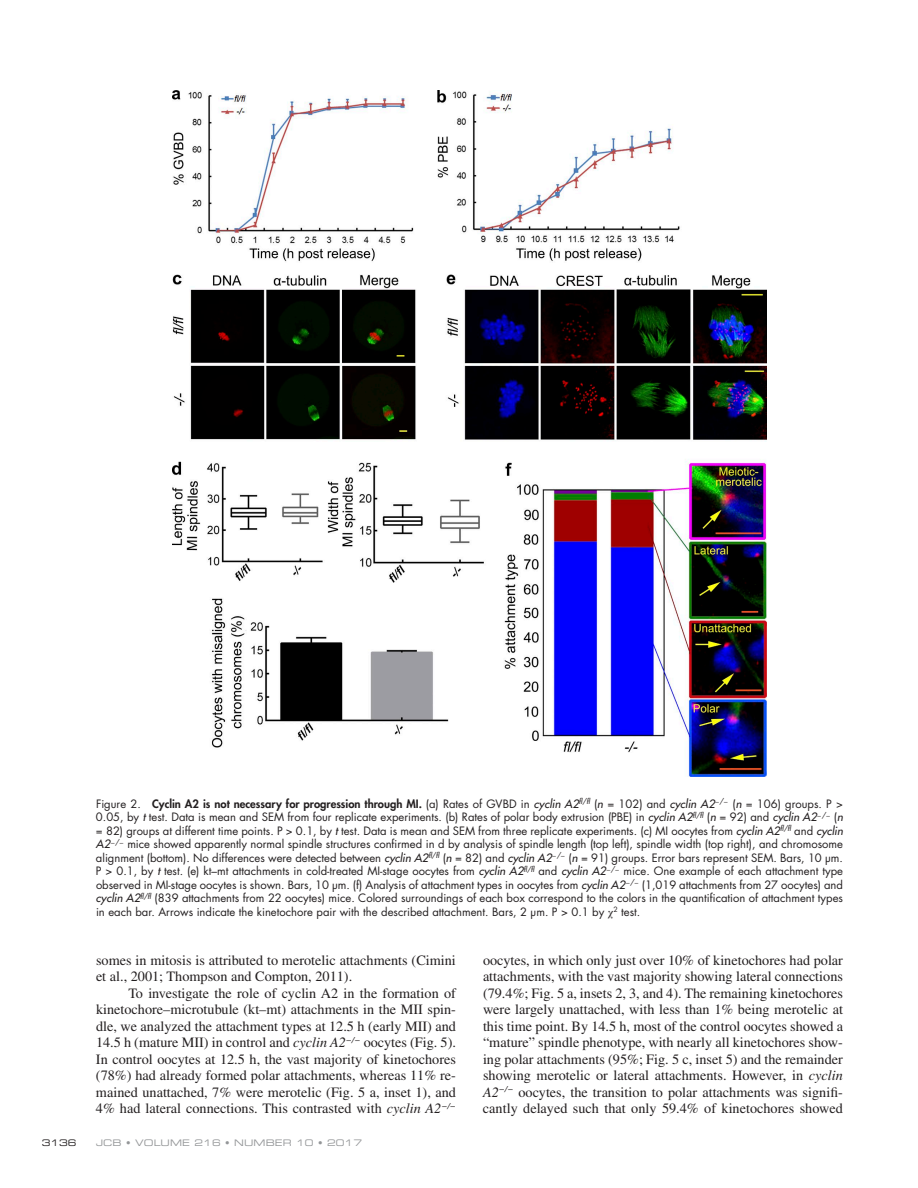
<style>
.page{position:relative;width:918px;height:1188px;background:#fff}
.page>*{position:absolute;margin:0;border:0;box-sizing:border-box;transform-origin:0 0}
.t1{font:14.25px/16.5px "Times LT Std";color:#231f20;text-align:justify}
.t2{font:11.25px/13.5px "Futura Std";color:#231f20;text-align:justify}
.t3{font:9px "Eurostile LT Std Ex 2";letter-spacing:.01em;color:#949698}
.t4{font:9px "Eurostile LT Std Ex 2";color:#231f20}
.s1{font-weight:800}
.s2{font-weight:500;font-style:italic}
.s3{font-family:"STIX General"}
.s4{font-style:italic}
</style>
<div class="page">
<img style="left:172px;top:90px;width:595px;height:686px">
<p class="t2" style="left:96px;top:797px;width:749px">Figure 2. <span class="s1">Cyclin A2 is not necessary for progression through MI.</span> (a) Rates of GVBD in <span class="s2">cyclin A2</span><sup>fl/fl</sup> (<span class="s2">n</span> = 102) and <span class="s2">cyclin A2</span><sup>−</sup><sup>/</sup><sup>−</sup> (<span class="s2">n</span> = 106) groups. P &gt; 0.05, by <span class="s2">t</span> test. Data is mean and SEM from four replicate experiments. (b) Rates of polar body extrusion (PBE) in <span class="s2">cyclin A2</span><sup>fl/fl</sup> (<span class="s2">n</span> = 92) and <span class="s2">cyclin A2</span><sup>−</sup><sup>/</sup><sup>−</sup> (<span class="s2">n </span>= 82) groups at different time points. P &gt; 0.1, by <span class="s2">t</span> test. Data is mean and SEM from three replicate experiments. (c) MI oocytes from <span class="s2">cyclin A2</span><sup>fl/fl</sup> and <span class="s2">cyclin A2</span><sup>−</sup><sup>/</sup><sup>−</sup> mice showed apparently normal spindle structures confirmed in d by analysis of spindle length (top left), spindle width (top right), and chromosome alignment (bottom). No differences were detected between <span class="s2">cyclin A2</span><sup>fl/fl</sup> (<span class="s2">n</span> = 82) and <span class="s2">cyclin A2</span><sup>−</sup><sup>/</sup><sup>−</sup> (<span class="s2">n</span> = 91) groups. Error bars represent SEM. Bars, 10 µm.<br>P &gt; 0.1, by <span class="s2">t</span> test. (e) kt–mt attachments in cold-treated MI-stage oocytes from <span class="s2">cyclin A2</span><sup>fl/fl</sup> and <span class="s2">cyclin A2</span><sup>−</sup><sup>/</sup><sup>−</sup> mice. One example of each attachment type observed in MI-stage oocytes is shown. Bars, 10 µm. (f) Analysis of attachment types in oocytes from <span class="s2">cyclin A2</span><sup>−</sup><sup>/</sup><sup>−</sup> (1,019 attachments from 27 oocytes) and <span class="s2">cyclin A2</span><sup>fl/fl</sup> (839 attachments from 22 oocytes) mice. Colored surroundings of each box correspond to the colors in the quantification of attachment types in each bar. Arrows indicate the kinetochore pair with the described attachment. Bars, 2 µm. P &gt; 0.1 by <span class="s3">χ</span><sup>2</sup> test.</p>
<p class="t1" style="left:96px;top:951px;width:361px">somes in mitosis is attributed to merotelic attachments (Cimini et al., 2001; Thompson and Compton, 2011).</p>
<p class="t1" style="left:96px;top:984px;width:362px;text-indent:32px">To investigate the role of cyclin A2 in the formation of kinetochore–microtubule (kt–mt) attachments in the MII spin&shy;dle, we analyzed the attachment types at 12.5 h (early MII) and 14.5 h (mature MII) in control and <span class="s4">cyclin A2</span><sup>−</sup><sup>/</sup><sup>−</sup> oocytes (Fig. 5).<br>In control oocytes at 12.5 h, the vast majority of kinetochores (78%) had already formed polar attachments, whereas 11% re&shy;mained unattached, 7% were merotelic (Fig. 5 a, inset 1), and 4% had lateral connections. This contrasted with <span class="s4">cyclin A2</span><sup>−</sup><sup>/</sup><sup>−</sup></p>
<p class="t4" style="left:42px;top:1136px;width:36px">3136</p>
<p class="t3" style="left:96px;top:1136px;width:268px">JCB • VOLUME 216 • NUMBER 10 • 2017</p>
<p class="t1" style="left:483px;top:951px;width:362px">oocytes, in which only just over 10% of kinetochores had polar attachments, with the vast majority showing lateral connections (79.4%; Fig. 5 a, insets 2, 3, and 4). The remaining kinetochores were largely unattached, with less than 1% being merotelic at this time point. By 14.5 h, most of the control oocytes showed a “mature” spindle phenotype, with nearly all kinetochores show&shy;ing polar attachments (95%; Fig. 5 c, inset 5) and the remainder showing merotelic or lateral attachments. However, in <span class="s4">cyclin A2</span><sup>−</sup><sup>/</sup><sup>−</sup> oocytes, the transition to polar attachments was signifi&shy;cantly delayed such that only 59.4% of kinetochores showed</p>
</div>
